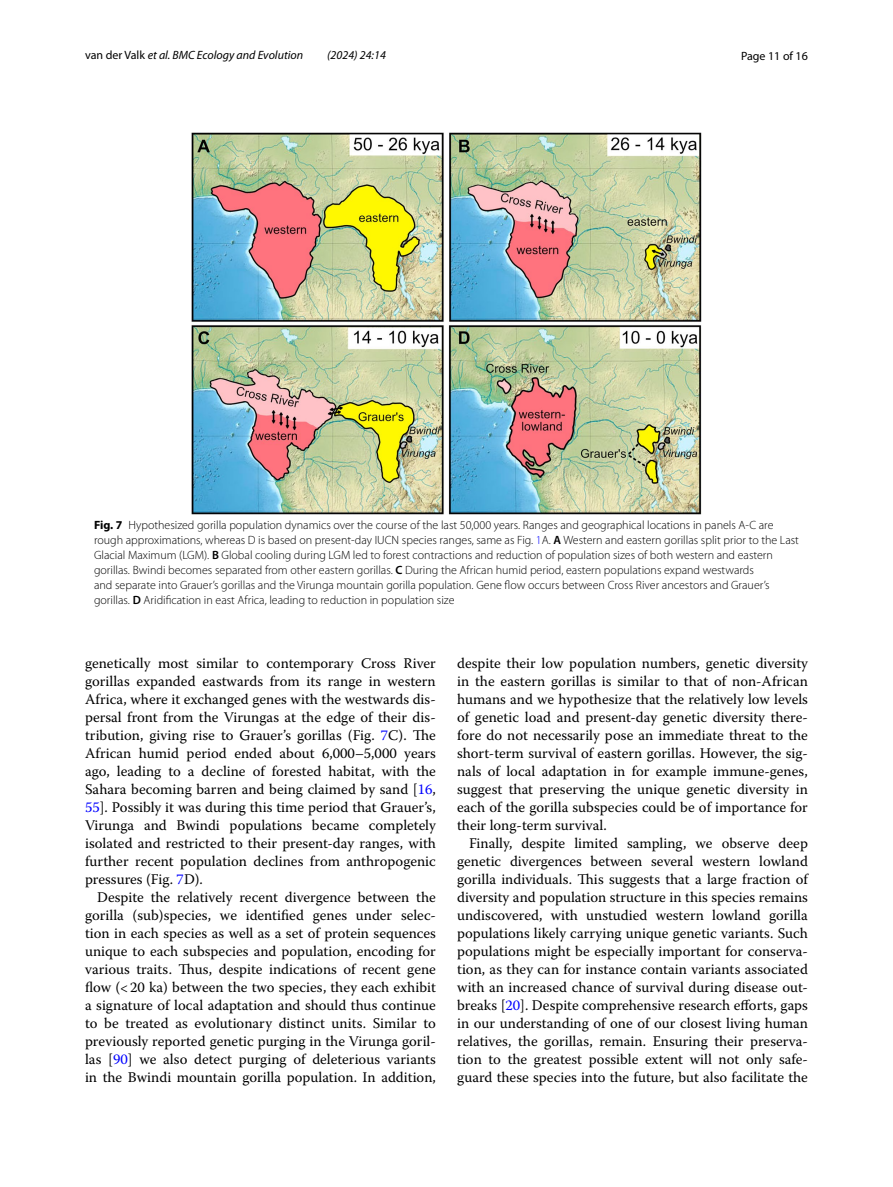
<style>
.page{position:relative;width:893px;height:1187px;background:#fff}
.page>*{position:absolute;margin:0;border:0;box-sizing:border-box;transform-origin:0 0}
.t1{font:14.7px/18px "Warnock Pro";color:#000;text-align:justify}
.t2{font:300 12px/15px "Myriad Pro";color:#000}
.t3{font:italic 12px "Myriad Pro";color:#000}
.t4{font:12px "Myriad Pro";color:#000}
.s1{font-style:normal}
.s2{font-weight:700}
.s3{color:#00f}
.s4{font-weight:600}
</style>
<div class="page">
<img style="left:191px;top:133px;width:511px;height:381px">
<p class="t3" style="left:85px;top:48px;width:220px"><span class="s1">van der Valk</span> et al. BMC Ecology and Evolution</p>
<p class="t3" style="left:327px;top:48px;width:60px">(2024) 24:14</p>
<p class="t4" style="left:741px;top:48px;width:68px">Page 11 of 16</p>
<p class="t2" style="left:94px;top:518px;width:706px"><span class="s2">Fig. 7</span> Hypothesized gorilla population dynamics over the course of the last 50,000 years. Ranges and geographical locations in panels A-C are rough approximations, whereas D is based on present-day IUCN species ranges, same as Fig. <span class="s3">1</span>A. <span class="s4">A</span> Western and eastern gorillas split prior to the Last Glacial Maximum (LGM). <span class="s4">B</span> Global cooling during LGM led to forest contractions and reduction of population sizes of both western and eastern gorillas. Bwindi becomes separated from other eastern gorillas. <span class="s4">C</span> During the African humid period, eastern populations expand westwards<br>and separate into Grauer’s gorillas and the Virunga mountain gorilla population. Gene flow occurs between Cross River ancestors and Grauer’s gorillas. <span class="s4">D</span> Aridification in east Africa, leading to reduction in population size</p>
<p class="t1" style="left:85px;top:653px;width:352px">genetically most similar to contemporary Cross River gorillas expanded eastwards from its range in western Africa, where it exchanged genes with the westwards dis&shy;persal front from the Virungas at the edge of their dis&shy;tribution, giving rise to Grauer’s gorillas (Fig. <span class="s3">7</span>C). The African humid period ended about 6,000–5,000 years ago, leading to a decline of forested habitat, with the Sahara becoming barren and being claimed by sand [<span class="s3">16</span>, <span class="s3">55</span>]. Possibly it was during this time period that Grauer’s, Virunga and Bwindi populations became completely isolated and restricted to their present-day ranges, with further recent population declines from anthropogenic pressures (Fig. <span class="s3">7</span>D).</p>
<p class="t1" style="left:85px;top:887px;width:352px;text-indent:12px">Despite the relatively recent divergence between the gorilla (sub)species, we identified genes under selec&shy;tion in each species as well as a set of protein sequences unique to each subspecies and population, encoding for various traits. Thus, despite indications of recent gene flow (&lt;20 ka) between the two species, they each exhibit a signature of local adaptation and should thus continue to be treated as evolutionary distinct units. Similar to previously reported genetic purging in the Virunga goril&shy;las [<span class="s3">90</span>] we also detect purging of deleterious variants in the Bwindi mountain gorilla population. In addition,</p>
<p class="t1" style="left:457px;top:653px;width:352px">despite their low population numbers, genetic diversity in the eastern gorillas is similar to that of non-African humans and we hypothesize that the relatively low levels of genetic load and present-day genetic diversity there&shy;fore do not necessarily pose an immediate threat to the short-term survival of eastern gorillas. However, the sig&shy;nals of local adaptation in for example immune-genes, suggest that preserving the unique genetic diversity in each of the gorilla subspecies could be of importance for their long-term survival.</p>
<p class="t1" style="left:457px;top:833px;width:352px;text-indent:12px">Finally, despite limited sampling, we observe deep genetic divergences between several western lowland gorilla individuals. This suggests that a large fraction of diversity and population structure in this species remains undiscovered, with unstudied western lowland gorilla populations likely carrying unique genetic variants. Such populations might be especially important for conserva&shy;tion, as they can for instance contain variants associated with an increased chance of survival during disease out&shy;breaks [<span class="s3">20</span>]. Despite comprehensive research efforts, gaps in our understanding of one of our closest living human relatives, the gorillas, remain. Ensuring their preserva&shy;tion to the greatest possible extent will not only safe&shy;guard these species into the future, but also facilitate the</p>
</div>
